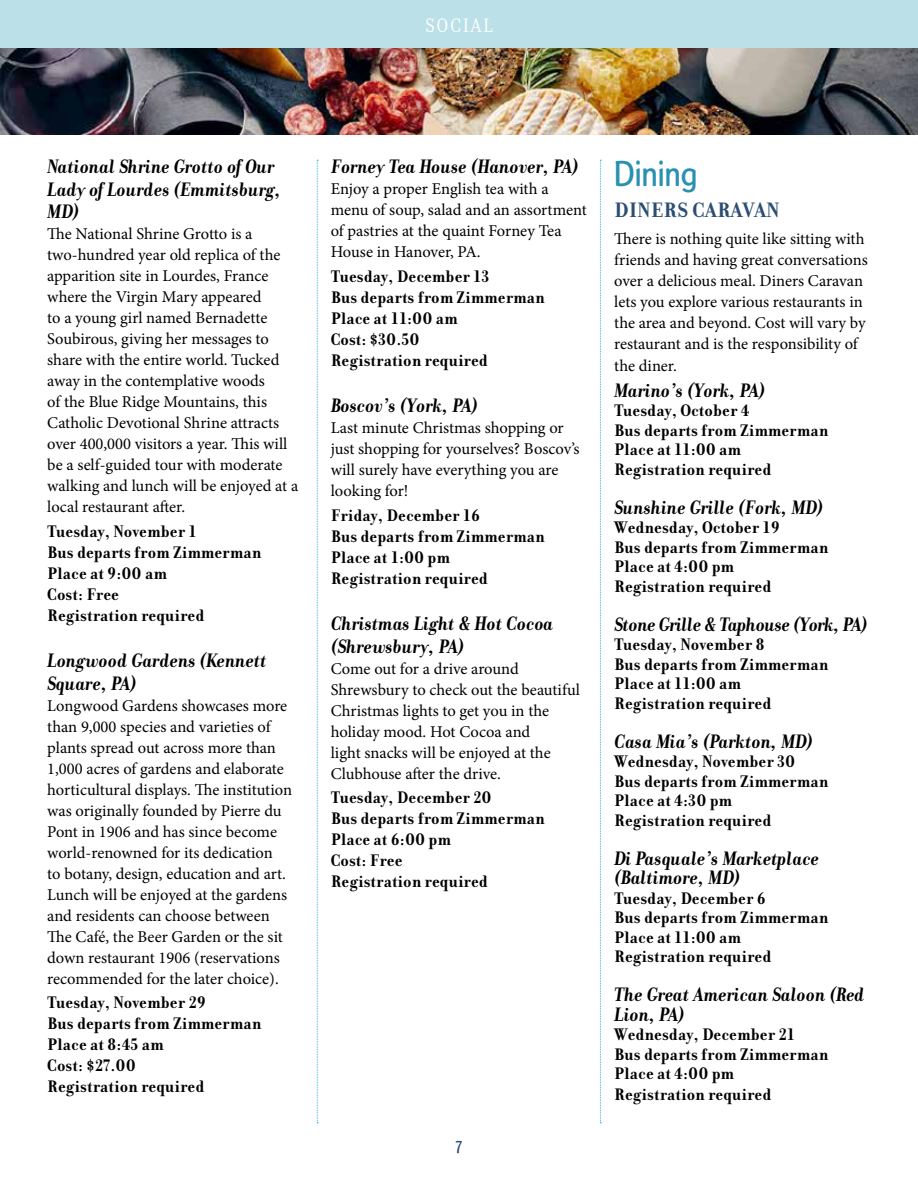
<style>
.page{position:relative;width:918px;height:1188px;background:#fff}
.page>*{position:absolute;margin:0;border:0;box-sizing:border-box;transform-origin:0 0}
.t1{font:500 condensed 37.5px "Dundee";color:#2890b0}
.t2{font:700 22.5px "Donatora";color:#2c4e73}
.t3{font:italic 700 21px/22.5px "Donatora";color:#000}
.t4{font:italic 700 21px "Donatora";letter-spacing:-.02em;color:#000}
.t5{font:21px "Donatora";letter-spacing:.08em;color:#fff}
.t6{font:700 18px/21px "Donatora";color:#000}
.t7{font:500 condensed 18px "Dundee";color:#2c4e73}
.t8{font:16.5px/21px "Minion Pro";letter-spacing:-.005em;color:#000}
</style>
<div class="page">
<svg style="left:317px;top:160px;width:1px;height:963px"></svg>
<svg style="left:600px;top:160px;width:1px;height:963px"></svg>
<img style="left:0;top:47px;width:918px;height:88px">
<div style="left:0;top:0;width:918px;height:47px;background:#bce0e8"></div>
<p class="t5" style="left:425px;top:14px;width:69px">SOCIAL</p>
<p class="t3" style="left:47px;top:156px;width:235px">National Shrine Grotto of Our<br>Lady of Lourdes (Emmitsburg,<br>MD)</p>
<p class="t8" style="left:47px;top:224px;width:253px">The National Shrine Grotto is a two-hundred year old replica of the apparition site in Lourdes, France where the Virgin Mary appeared<br>to a young girl named Bernadette Soubirous, giving her messages to share with the entire world. Tucked away in the contemplative woods<br>of the Blue Ridge Mountains, this Catholic Devotional Shrine attracts over 400,000 visitors a year. This will be a self-guided tour with moderate walking and lunch will be enjoyed at a local restaurant after.</p>
<p class="t6" style="left:47px;top:520px;width:216px">Tuesday, November 1<br>Bus departs from Zimmerman<br>Place at 9:00 am<br>Cost: Free<br>Registration required</p>
<p class="t3" style="left:47px;top:650px;width:221px">Longwood Gardens (Kennett<br>Square, PA)</p>
<p class="t8" style="left:47px;top:695px;width:246px">Longwood Gardens showcases more than 9,000 species and varieties of plants spread out across more than 1,000 acres of gardens and elaborate horticultural displays. The institution was originally founded by Pierre du Pont in 1906 and has since become world-renowned for its dedication<br>to botany, design, education and art.<br>Lunch will be enjoyed at the gardens and residents can choose between The Café, the Beer Garden or the sit down restaurant 1906 (reservations recommended for the later choice).</p>
<p class="t6" style="left:47px;top:992px;width:216px">Tuesday, November 29<br>Bus departs from Zimmerman<br>Place at 8:45 am<br>Cost: $27.00<br>Registration required</p>
<p class="t3" style="left:331px;top:156px;width:250px">Forney Tea House (Hanover, PA)</p>
<p class="t8" style="left:331px;top:179px;width:258px">Enjoy a proper English tea with a menu of soup, salad and an assortment of pastries at the quaint Forney Tea<br>House in Hanover, PA.</p>
<p class="t6" style="left:331px;top:265px;width:216px">Tuesday, December 13<br>Bus departs from Zimmerman<br>Place at 11:00 am<br>Cost: $30.50<br>Registration required</p>
<p class="t3" style="left:331px;top:394px;width:149px">Boscov’s (York, PA)</p>
<p class="t8" style="left:331px;top:418px;width:250px">Last minute Christmas shopping or just shopping for yourselves? Boscov’s will surely have everything you are looking for!</p>
<p class="t6" style="left:331px;top:504px;width:216px">Friday, December 16<br>Bus departs from Zimmerman<br>Place at 1:00 pm<br>Registration required</p>
<p class="t3" style="left:331px;top:612px;width:224px">Christmas Light &amp; Hot Cocoa (Shrewsbury, PA)</p>
<p class="t8" style="left:331px;top:658px;width:251px">Come out for a drive around<br>Shrewsbury to check out the beautiful<br>Christmas lights to get you in the holiday mood. Hot Cocoa and<br>light snacks will be enjoyed at the<br>Clubhouse after the drive.</p>
<p class="t6" style="left:331px;top:787px;width:216px">Tuesday, December 20<br>Bus departs from Zimmerman<br>Place at 6:00 pm<br>Cost: Free<br>Registration required</p>
<p class="t7" style="left:455px;top:1137px;width:10px">7</p>
<h1 class="t1" style="left:614px;top:152px;width:85px">Dining</h1>
<h2 class="t2" style="left:614px;top:197px;width:167px">DINERS CARAVAN</h2>
<p class="t8" style="left:614px;top:229px;width:255px">There is nothing quite like sitting with friends and having great conversations over a delicious meal. Diners Caravan lets you explore various restaurants in the area and beyond. Cost will vary by restaurant and is the responsibility of the diner.</p>
<p class="t3" style="left:614px;top:379px;width:153px">Marino’s (York, PA)</p>
<p class="t6" style="left:614px;top:401px;width:216px;line-height:19.5px">Tuesday, October 4<br>Bus departs from Zimmerman<br>Place at 11:00 am<br>Registration required</p>
<p class="t3" style="left:614px;top:496px;width:211px">Sunshine Grille (Fork, MD)</p>
<p class="t6" style="left:614px;top:518px;width:216px;line-height:19.5px">Wednesday, October 19<br>Bus departs from Zimmerman<br>Place at 4:00 pm<br>Registration required</p>
<p class="t4" style="left:614px;top:612px;width:256px">Stone Grille &amp; Taphouse (York, PA)</p>
<p class="t6" style="left:614px;top:635px;width:216px;line-height:19.5px">Tuesday, November 8<br>Bus departs from Zimmerman<br>Place at 11:00 am<br>Registration required</p>
<p class="t3" style="left:614px;top:730px;width:201px">Casa Mia’s (Parkton, MD)</p>
<p class="t6" style="left:614px;top:752px;width:216px;line-height:19.5px">Wednesday, November 30<br>Bus departs from Zimmerman<br>Place at 4:30 pm<br>Registration required</p>
<p class="t3" style="left:614px;top:848px;width:207px;line-height:19.5px">Di Pasquale’s Marketplace (Baltimore, MD)</p>
<p class="t6" style="left:614px;top:888px;width:216px;line-height:19.5px">Tuesday, December 6<br>Bus departs from Zimmerman<br>Place at 11:00 am<br>Registration required</p>
<p class="t3" style="left:614px;top:985px;width:252px;line-height:19.5px">The Great American Saloon (Red<br>Lion, PA)</p>
<p class="t6" style="left:614px;top:1025px;width:216px;line-height:20px">Wednesday, December 21<br>Bus departs from Zimmerman<br>Place at 4:00 pm<br>Registration required</p>
</div>
